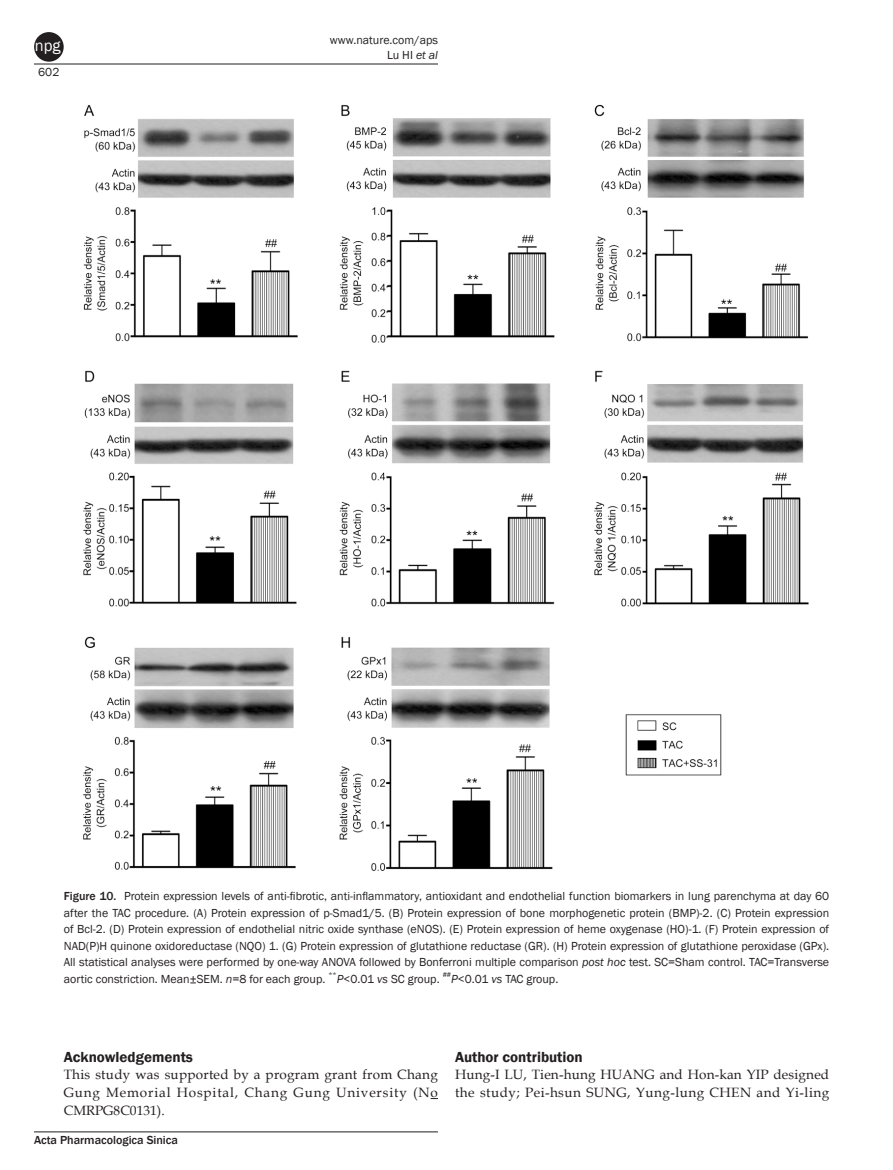
<style>
.page{position:relative;width:893px;height:1170px;background:#fff}
.page>*{position:absolute;margin:0;border:0;box-sizing:border-box;transform-origin:0 0}
.t1{font:16.5px "Franklin Gothic Book 2";color:#fff}
.一级标题{font:600 15px "Franklin Gothic";color:#231f20}
.无段头空英文正文{font:13.5px/18px "Book Antiqua 2";letter-spacing:.035em;color:#231f20;text-align:justify}
.图表注{font:12px/16.5px "Franklin Gothic";color:#231f20;text-align:justify}
.t2{font:12px/15px "Franklin Gothic Book 2";color:#231f20;text-align:right}
.t3{font:500 12px "Franklin Gothic";color:#231f20}
.s1{font-family:"Franklin Gothic";font-style:italic}
.s2{font-family:"Franklin Gothic Medium 2"}
.s3{font-family:"Franklin Gothic Book 2"}
.s4{font-style:italic}
</style>
<div class="page">
<hr style="left:34px;top:64px;width:404px;height:1px;background:#231f20">
<hr style="left:34px;top:1131px;width:404px;height:1px;background:#231f20">
<div style="left:34px;top:32px;width:30px;height:30px;background:#231f20;border-radius:50%"></div>
<img style="left:84px;top:104px;width:725px;height:767px">
<h1 class="t1" style="left:35px;top:35px;width:27px">npg</h1>
<p class="t2" style="left:38px;top:65px;width:23px">602</p>
<p class="t2" style="left:330px;top:32px;width:110px">www.nature.com/aps<br>Lu HI <span class="s1">et al</span></p>
<p class="图表注" style="left:64px;top:887px;width:767px"><span class="s2">Figure 10.</span> Protein expression levels of anti-fibrotic, anti-inflammatory, antioxidant and endothelial function biomarkers in lung parenchyma at day 60 after the TAC procedure. (A) Protein expression of p-Smad1/5. (B) Protein expression of bone morphogenetic protein (BMP)-2. (C) Protein expression of Bcl-2. (D) Protein expression of endothelial nitric oxide synthase (eNOS). (E) Protein expression of heme oxygenase (HO)-1. (F) Protein expression of NAD(P)H quinone oxidoreductase (NQO) 1. (G) Protein expression of glutathione reductase (GR). (H) Protein expression of glutathione peroxidase (GPx).<br><span class="s3">All statistical analyses were performed by one-way ANOVA followed by Bonferroni multiple comparison</span> <span class="s4">post hoc</span> <span class="s3">test. SC=Sham control. TAC=Transverse </span>aortic constriction. Mean±SEM. <span class="s4">n</span><span class="s3">=8 for each group.</span> <sup>**</sup><span class="s4">P</span><span class="s3">&lt;0.01</span> <span class="s4">vs</span> <span class="s3">SC group.</span> <sup>##</sup><span class="s4">P</span><span class="s3">&lt;0.01</span> <span class="s4">vs</span> <span class="s3">TAC group.</span></p>
<p class="一级标题" style="left:64px;top:1047px;width:131px">Acknowledgements</p>
<p class="无段头空英文正文" style="left:64px;top:1064px;width:376px">This study was supported by a program grant from Chang Gung Memorial Hospital, Chang Gung University (No CMRPG8C0131).</p>
<p class="t3" style="left:34px;top:1132px;width:145px">Acta Pharmacologica Sinica</p>
<p class="一级标题" style="left:455px;top:1047px;width:129px">Author contribution</p>
<p class="无段头空英文正文" style="left:455px;top:1064px;width:376px">Hung-I LU, Tien-hung HUANG and Hon-kan YIP designed the study; Pei-hsun SUNG, Yung-lung CHEN and Yi-ling</p>
</div>
